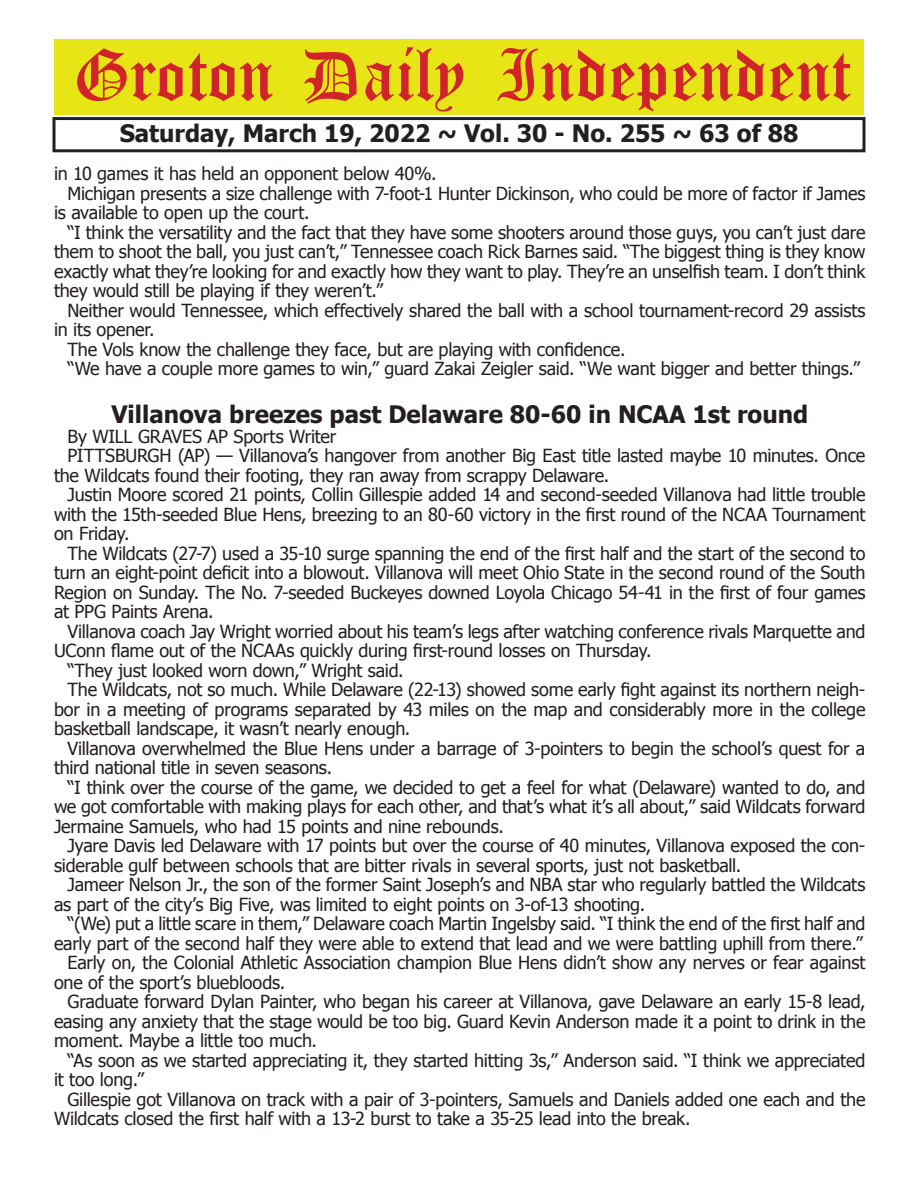
<style>
.page{position:relative;width:918px;height:1188px;background:#fff}
.page>*{position:absolute;margin:0;border:0;box-sizing:border-box;transform-origin:0 0}
.t1{font:54px "Old English Five";color:#d1232a}
.t2{font:700 24px "Tahoma";color:#231f20}
.t3{font:18px "Tahoma";letter-spacing:-.01em;color:#231f20}
</style>
<div class="page">
<div style="left:52px;top:117px;width:814px;height:35px;border:3px solid #231f20"></div>
<div style="left:54px;top:40px;width:810px;height:75px;background:#e7e515"></div>
<h1 class="t1" style="left:73px;top:50px;width:779px">Groton Daily Independent</h1>
<h2 class="t2" style="left:120px;top:116px;width:680px">Saturday, March 19, 2022 ~ Vol. 30 - No. 255 ~ 63 of 88</h2>
<p class="t3" style="left:54px;top:161px;width:384px">in 10 games it has held an opponent below 40%.</p>
<p class="t3" style="left:68px;top:181px;width:800px">Michigan presents a size challenge with 7-foot-1 Hunter Dickinson, who could be more of factor if James</p>
<p class="t3" style="left:54px;top:200px;width:257px">is available to open up the court.</p>
<p class="t3" style="left:68px;top:220px;width:800px">“I think the versatility and the fact that they have some shooters around those guys, you can’t just dare</p>
<p class="t3" style="left:54px;top:239px;width:813px">them to shoot the ball, you just can’t,” Tennessee coach Rick Barnes said. “The biggest thing is they know</p>
<p class="t3" style="left:54px;top:259px;width:813px">exactly what they’re looking for and exactly how they want to play. They’re an unselfish team. I don’t think</p>
<p class="t3" style="left:54px;top:278px;width:330px">they would still be playing if they weren’t.”</p>
<p class="t3" style="left:68px;top:298px;width:800px">Neither would Tennessee, which effectively shared the ball with a school tournament-record 29 assists</p>
<p class="t3" style="left:54px;top:317px;width:102px">in its opener.</p>
<p class="t3" style="left:68px;top:337px;width:559px">The Vols know the challenge they face, but are playing with confidence.</p>
<p class="t3" style="left:68px;top:356px;width:794px">“We have a couple more games to win,” guard Zakai Zeigler said. “We want bigger and better things.”</p>
<h2 class="t2" style="left:111px;top:398px;width:698px">Villanova breezes past Delaware 80-60 in NCAA 1st round</h2>
<p class="t3" style="left:68px;top:424px;width:270px">By WILL GRAVES AP Sports Writer</p>
<p class="t3" style="left:68px;top:444px;width:799px">PITTSBURGH (AP) — Villanova’s hangover from another Big East title lasted maybe 10 minutes. Once</p>
<p class="t3" style="left:54px;top:463px;width:557px">the Wildcats found their footing, they ran away from scrappy Delaware.</p>
<p class="t3" style="left:68px;top:483px;width:800px">Justin Moore scored 21 points, Collin Gillespie added 14 and second-seeded Villanova had little trouble</p>
<p class="t3" style="left:54px;top:502px;width:813px">with the 15th-seeded Blue Hens, breezing to an 80-60 victory in the first round of the NCAA Tournament</p>
<p class="t3" style="left:54px;top:522px;width:77px">on Friday.</p>
<p class="t3" style="left:68px;top:541px;width:800px">The Wildcats (27-7) used a 35-10 surge spanning the end of the first half and the start of the second to</p>
<p class="t3" style="left:54px;top:561px;width:813px">turn an eight-point deficit into a blowout. Villanova will meet Ohio State in the second round of the South</p>
<p class="t3" style="left:54px;top:580px;width:813px">Region on Sunday. The No. 7-seeded Buckeyes downed Loyola Chicago 54-41 in the first of four games</p>
<p class="t3" style="left:54px;top:600px;width:161px">at PPG Paints Arena.</p>
<p class="t3" style="left:68px;top:619px;width:799px">Villanova coach Jay Wright worried about his team’s legs after watching conference rivals Marquette and</p>
<p class="t3" style="left:54px;top:639px;width:599px">UConn flame out of the NCAAs quickly during first-round losses on Thursday.</p>
<p class="t3" style="left:68px;top:658px;width:338px">“They just looked worn down,” Wright said.</p>
<p class="t3" style="left:68px;top:678px;width:799px">The Wildcats, not so much. While Delaware (22-13) showed some early fight against its northern neigh-</p>
<p class="t3" style="left:54px;top:697px;width:813px">bor in a meeting of programs separated by 43 miles on the map and considerably more in the college</p>
<p class="t3" style="left:54px;top:717px;width:358px">basketball landscape, it wasn’t nearly enough.</p>
<p class="t3" style="left:68px;top:736px;width:799px">Villanova overwhelmed the Blue Hens under a barrage of 3-pointers to begin the school’s quest for a</p>
<p class="t3" style="left:54px;top:756px;width:280px">third national title in seven seasons.</p>
<p class="t3" style="left:68px;top:775px;width:799px">“I think over the course of the game, we decided to get a feel for what (Delaware) wanted to do, and</p>
<p class="t3" style="left:54px;top:795px;width:813px">we got comfortable with making plays for each other, and that’s what it’s all about,” said Wildcats forward</p>
<p class="t3" style="left:54px;top:814px;width:451px">Jermaine Samuels, who had 15 points and nine rebounds.</p>
<p class="t3" style="left:68px;top:834px;width:799px">Jyare Davis led Delaware with 17 points but over the course of 40 minutes, Villanova exposed the con-</p>
<p class="t3" style="left:54px;top:853px;width:689px">siderable gulf between schools that are bitter rivals in several sports, just not basketball.</p>
<p class="t3" style="left:68px;top:873px;width:799px">Jameer Nelson Jr., the son of the former Saint Joseph’s and NBA star who regularly battled the Wildcats</p>
<p class="t3" style="left:54px;top:892px;width:593px">as part of the city’s Big Five, was limited to eight points on 3-of-13 shooting.</p>
<p class="t3" style="left:68px;top:912px;width:799px">“(We) put a little scare in them,” Delaware coach Martin Ingelsby said. “I think the end of the first half and</p>
<p class="t3" style="left:54px;top:931px;width:810px">early part of the second half they were able to extend that lead and we were battling uphill from there.”</p>
<p class="t3" style="left:68px;top:951px;width:799px">Early on, the Colonial Athletic Association champion Blue Hens didn’t show any nerves or fear against</p>
<p class="t3" style="left:54px;top:970px;width:233px">one of the sport’s bluebloods.</p>
<p class="t3" style="left:68px;top:990px;width:800px">Graduate forward Dylan Painter, who began his career at Villanova, gave Delaware an early 15-8 lead,</p>
<p class="t3" style="left:54px;top:1009px;width:813px">easing any anxiety that the stage would be too big. Guard Kevin Anderson made it a point to drink in the</p>
<p class="t3" style="left:54px;top:1029px;width:264px">moment. Maybe a little too much.</p>
<p class="t3" style="left:68px;top:1048px;width:800px">“As soon as we started appreciating it, they started hitting 3s,” Anderson said. “I think we appreciated</p>
<p class="t3" style="left:54px;top:1068px;width:92px">it too long.”</p>
<p class="t3" style="left:68px;top:1087px;width:799px">Gillespie got Villanova on track with a pair of 3-pointers, Samuels and Daniels added one each and the</p>
<p class="t3" style="left:54px;top:1107px;width:638px">Wildcats closed the first half with a 13-2 burst to take a 35-25 lead into the break.</p>
</div>
